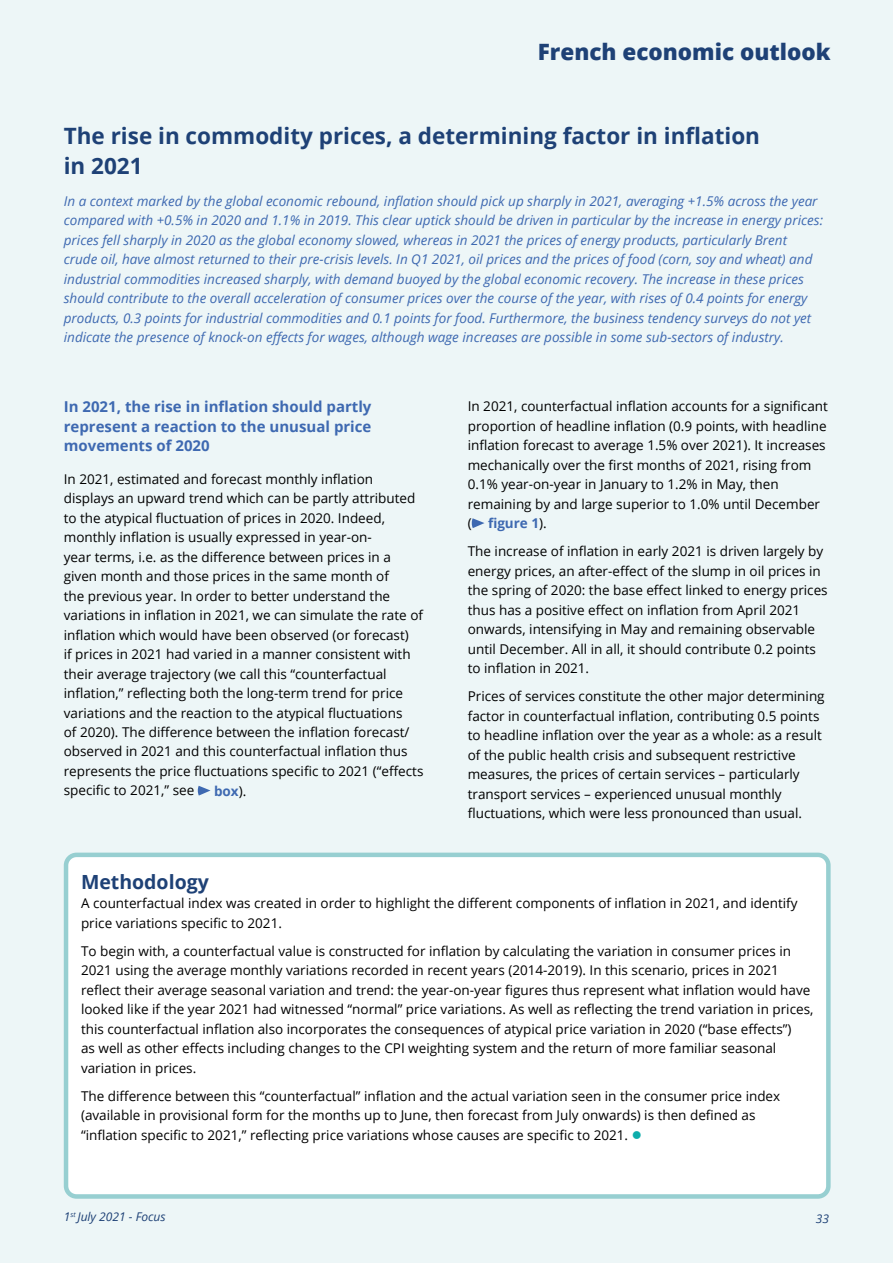
<style>
.page{position:relative;width:893px;height:1263px;background:#fff}
.page>*{position:absolute;margin:0;border:0;box-sizing:border-box;transform-origin:0 0}
.t1{font:700 22.5px/30px "Open Sans";color:#1e4176}
.t2{font:800 22.5px "Open Sans";color:#1e4176}
.t3{font:700 19.5px "Open Sans";color:#1e4176}
.t4{font:700 15px/19.5px "Open Sans";color:#3e69b1;text-align:justify}
.t5{font:13.5px/19.5px "Open Sans";color:#000}
.t6{font:italic 13.5px/19.5px "Open Sans";color:#3e69b1}
.t7{font:700 13.5px "Open Sans";color:#3e69b1}
.t8{font:italic 12px "Open Sans";color:#1e4176}
.s1{font-weight:400;color:#000}
.s2{font-weight:700;color:#3e69b1}
.s3{color:#0dadab}
</style>
<div class="page">
<div style="left:1px;top:0;width:892px;height:1263px;background:#edf6f7"></div>
<svg style="left:197px;top:786px;width:14px;height:9px"></svg>
<svg style="left:471px;top:518px;width:13px;height:10px"></svg>
<div style="left:66px;top:855px;width:762px;height:341px;background:#fff;border-radius:11px"></div>
<div style="left:64px;top:853px;width:767px;height:346px;border:4px solid #97cfd1;border-radius:11px"></div>
<h1 class="t2" style="left:538px;top:34px;width:294px">French economic outlook</h1>
<h1 class="t1" style="left:64px;top:120px;width:698px">The rise in commodity prices, a determining factor in inflation in 2021</h1>
<p class="t6" style="left:64px;top:191px;width:761px">In a context marked by the global economic rebound, inflation should pick up sharply in 2021, averaging +1.5% across the year compared with +0.5% in 2020 and 1.1% in 2019. This clear uptick should be driven in particular by the increase in energy prices: prices fell sharply in 2020 as the global economy slowed, whereas in 2021 the prices of energy products, particularly Brent crude oil, have almost returned to their pre-crisis levels. In Q1 2021, oil prices and the prices of food (corn, soy and wheat) and industrial commodities increased sharply, with demand buoyed by the global economic recovery. The increase in these prices should contribute to the overall acceleration of consumer prices over the course of the year, with rises of 0.4 points for energy products, 0.3 points for industrial commodities and 0.1 points for food. Furthermore, the business tendency surveys do not yet indicate the presence of knock-on effects for wages, although wage increases are possible in some sub-sectors of industry.</p>
<p class="t4" style="left:64px;top:397px;width:309px">In 2021, the rise in inflation should partly represent a reaction to the unusual price movements of 2020</p>
<p class="t5" style="left:64px;top:468px;width:361px">In 2021, estimated and forecast monthly inflation displays an upward trend which can be partly attributed to the atypical fluctuation of prices in 2020. Indeed, monthly inflation is usually expressed in year-on-<br>year terms, i.e. as the difference between prices in a given month and those prices in the same month of<br>the previous year. In order to better understand the variations in inflation in 2021, we can simulate the rate of inflation which would have been observed (or forecast)<br>if prices in 2021 had varied in a manner consistent with their average trajectory (we call this “counterfactual inflation,” reflecting both the long-term trend for price variations and the reaction to the atypical fluctuations<br>of 2020). The difference between the inflation forecast/ observed in 2021 and this counterfactual inflation thus represents the price fluctuations specific to 2021 (“effects specific to 2021,” see</p>
<p class="t7" style="left:214px;top:781px;width:34px">box<span class="s1">).</span></p>
<p class="t5" style="left:468px;top:396px;width:362px">In 2021, counterfactual inflation accounts for a significant proportion of headline inflation (0.9 points, with headline inflation forecast to average 1.5% over 2021). It increases mechanically over the first months of 2021, rising from 0.1% year-on-year in January to 1.2% in May, then remaining by and large superior to 1.0% until December<br>( <span class="s2">figure 1</span>).</p>
<p class="t5" style="left:468px;top:541px;width:361px">The increase of inflation in early 2021 is driven largely by energy prices, an after-effect of the slump in oil prices in the spring of 2020: the base effect linked to energy prices thus has a positive effect on inflation from April 2021 onwards, intensifying in May and remaining observable until December. All in all, it should contribute 0.2 points to inflation in 2021.</p>
<p class="t5" style="left:468px;top:686px;width:358px">Prices of services constitute the other major determining factor in counterfactual inflation, contributing 0.5 points to headline inflation over the year as a whole: as a result of the public health crisis and subsequent restrictive measures, the prices of certain services – particularly transport services – experienced unusual monthly fluctuations, which were less pronounced than usual.</p>
<h2 class="t3" style="left:81px;top:868px;width:129px">Methodology</h2>
<p class="t5" style="left:81px;top:893px;width:718px">A counterfactual index was created in order to highlight the different components of inflation in 2021, and identify price variations specific to 2021.</p>
<p class="t5" style="left:81px;top:940px;width:734px">To begin with, a counterfactual value is constructed for inflation by calculating the variation in consumer prices in 2021 using the average monthly variations recorded in recent years (2014-2019). In this scenario, prices in 2021 reflect their average seasonal variation and trend: the year-on-year figures thus represent what inflation would have looked like if the year 2021 had witnessed “normal” price variations. As well as reflecting the trend variation in prices, this counterfactual inflation also incorporates the consequences of atypical price variation in 2020 (“base effects”)<br>as well as other effects including changes to the CPI weighting system and the return of more familiar seasonal variation in prices.</p>
<p class="t5" style="left:81px;top:1085px;width:701px">The difference between this “counterfactual” inflation and the actual variation seen in the consumer price index (available in provisional form for the months up to June, then forecast from July onwards) is then defined as “inflation specific to 2021,” reflecting price variations whose causes are specific to 2021. <span class="s3">●</span></p>
<p class="t8" style="left:64px;top:1208px;width:103px">1<sup>st</sup> July 2021 - Focus</p>
<p class="t8" style="left:816px;top:1211px;width:15px">33</p>
</div>
